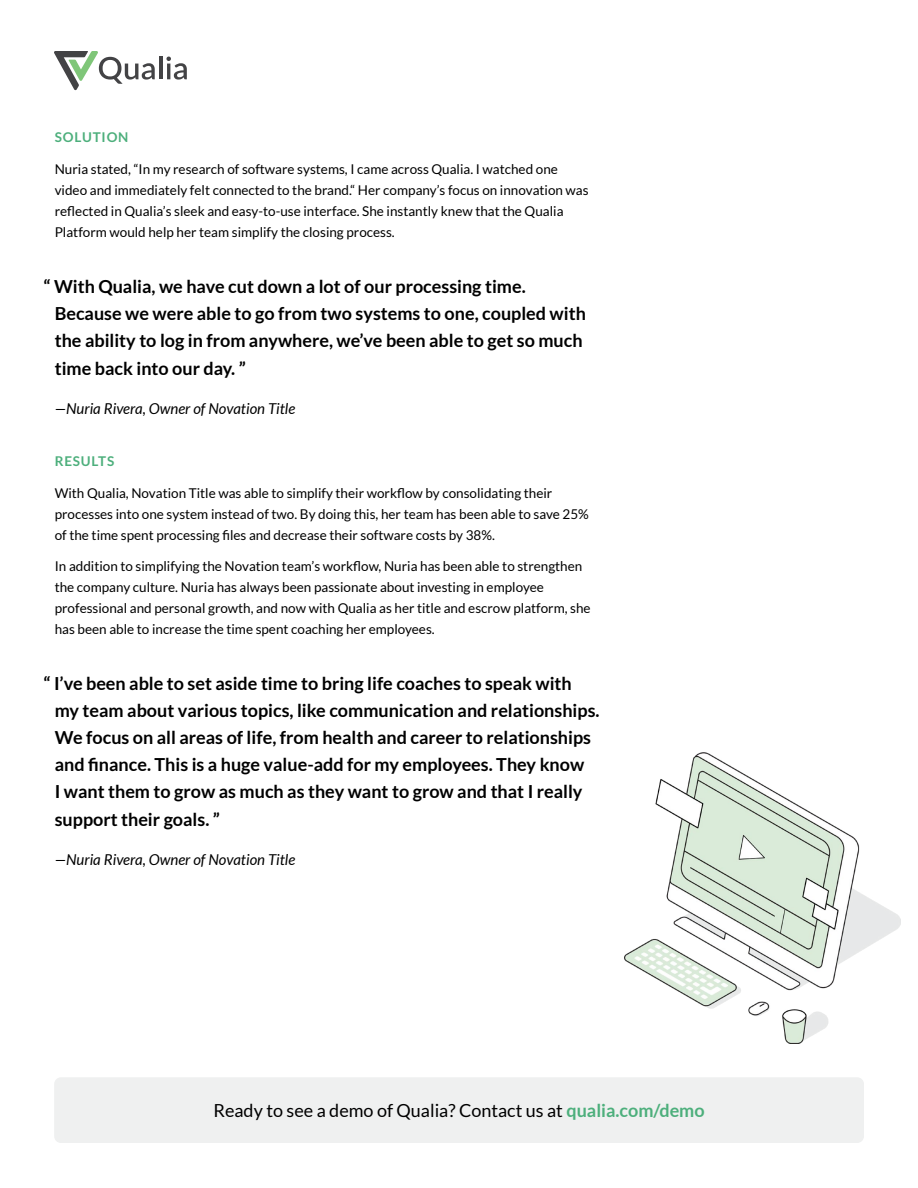
<style>
.page{position:relative;width:918px;height:1188px;background:#fff}
.page>*{position:absolute;margin:0;border:0;box-sizing:border-box;transform-origin:0 0}
.t1{font:700 18px/27.3px "Lato";color:#000}
.t2{font:18px "Lato";color:#000}
.t3{font:italic 15px "Lato";color:#000}
.t4{font:13.5px/21px "Lato";color:#000101}
.t5{font:700 13.5px "Lato";letter-spacing:.06em;color:#4daf7c}
.s1{font-weight:700;color:#4daf7c}
</style>
<div class="page">
<svg style="left:54px;top:51px;width:101px;height:39px"></svg>
<hr style="left:159px;top:56px;width:3px;height:23px;background:#434345">
<svg style="left:166px;top:57px;width:21px;height:23px"></svg>
<div style="left:54px;top:1077px;width:810px;height:66px;background:#eff0f0;border-radius:7px"></div>
<img style="left:625px;top:752px;width:276px;height:292px">
<p class="t5" style="left:55px;top:130px;width:75px">SOLUTION</p>
<p class="t4" style="left:55px;top:158px;width:535px">Nuria stated, “In my research of software systems, I came across Qualia. I watched one video and immediately felt connected to the brand.“ Her company’s focus on innovation was reflected in Qualia’s sleek and easy-to-use interface. She instantly knew that the Qualia Platform would help her team simplify the closing process.</p>
<h1 class="t1" style="left:55px;top:272px;width:533px;text-indent:-11px">“ With Qualia, we have cut down a lot of our processing time.<br>Because we were able to go from two systems to one, coupled with the ability to log in from anywhere, we’ve been able to get so much time back into our day. ”</h1>
<p class="t3" style="left:55px;top:400px;width:242px">—Nuria Rivera, Owner of Novation Title</p>
<p class="t5" style="left:55px;top:454px;width:61px">RESULTS</p>
<p class="t4" style="left:55px;top:482px;width:536px">With Qualia, Novation Title was able to simplify their workflow by consolidating their processes into one system instead of two. By doing this, her team has been able to save 25% of the time spent processing files and decrease their software costs by 38%.</p>
<p class="t4" style="left:55px;top:556px;width:537px">In addition to simplifying the Novation team’s workflow, Nuria has been able to strengthen the company culture. Nuria has always been passionate about investing in employee professional and personal growth, and now with Qualia as her title and escrow platform, she has been able to increase the time spent coaching her employees.</p>
<p class="t1" style="left:55px;top:669px;width:546px;text-indent:-11px">“ I’ve been able to set aside time to bring life coaches to speak with my team about various topics, like communication and relationships.<br>We focus on all areas of life, from health and career to relationships and finance. This is a huge value-add for my employees. They know<br>I want them to grow as much as they want to grow and that I really support their goals. ”</p>
<p class="t3" style="left:55px;top:852px;width:242px">—Nuria Rivera, Owner of Novation Title</p>
<h1 class="t2" style="left:213px;top:1101px;width:493px">Ready to see a demo of Qualia? Contact us at <span class="s1">qualia.com/demo</span></h1>
</div>
